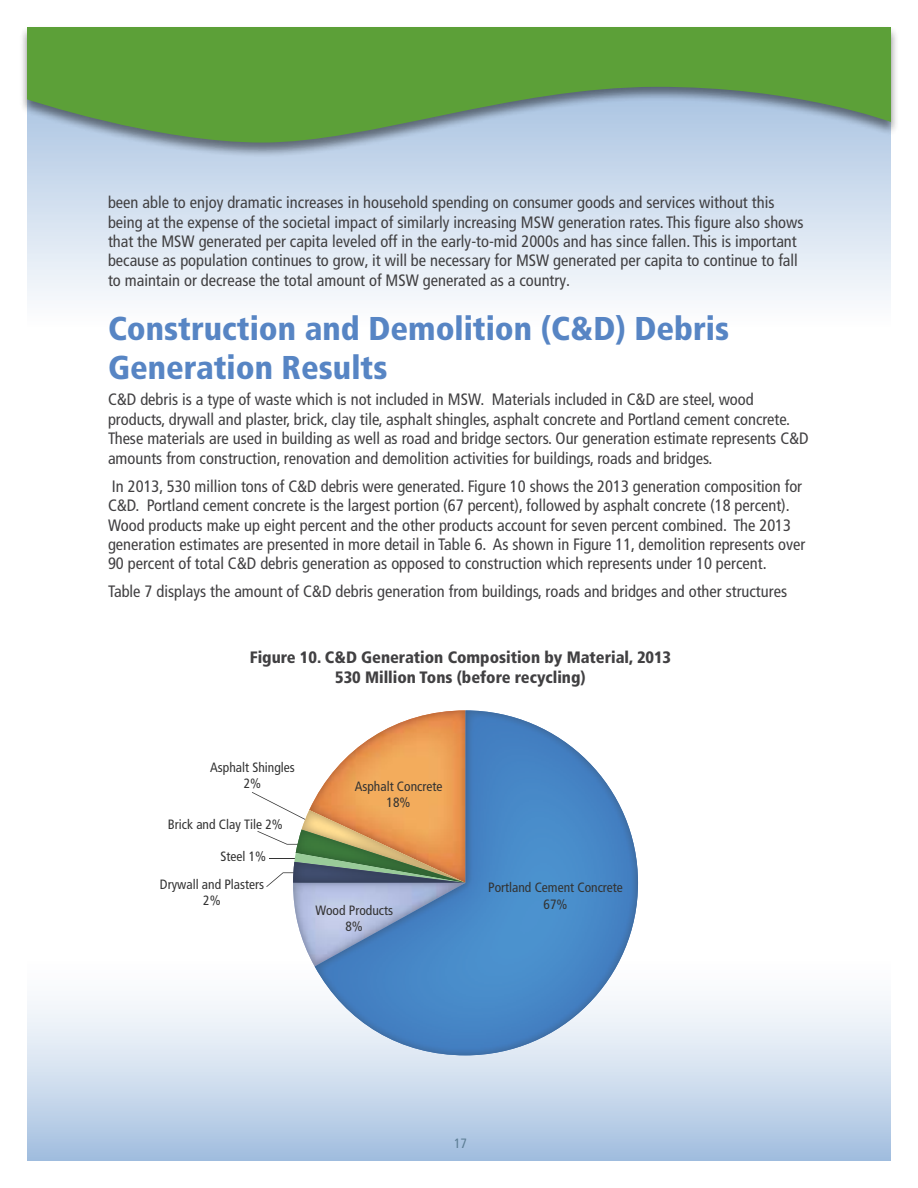
<style>
.page{position:relative;width:918px;height:1188px;background:#fff}
.page>*{position:absolute;margin:0;border:0;box-sizing:border-box;transform-origin:0 0}
.Heading1{font:900 condensed 33px/39px "Frutiger LT Pro";color:#5785c4}
.Body{font:condensed 16.5px/19.4px "Frutiger LT Pro";color:#414042}
.Figure_title{font:900 condensed 16.5px "Frutiger LT Pro";color:#414042}
.t1{font:condensed 13.5px/16.2px "Frutiger LT Std";color:#333;text-align:center}
.t2{font:condensed 13.5px "Frutiger LT Pro";color:#5d7e95}
</style>
<div class="page">
<svg style="left:27px;top:157px;width:864px;height:143px;background:#dae5f2"></svg>
<div style="left:19px;top:26px;width:880px;height:131px;background:#000;opacity:.48"></div>
<svg style="left:27px;top:27px;width:864px;height:116px;background:#6ea55f"></svg>
<div style="left:27px;top:952px;width:864px;height:209px;background:linear-gradient(to bottom,#fff,#a8c2e1)"></div>
<svg style="left:252px;top:792px;width:63px;height:175px"></svg>
<img style="left:315px;top:710px;width:323px;height:345px">
<p class="Body" style="left:108px;top:193px;width:697px">been able to enjoy dramatic increases in household spending on consumer goods and services without this being at the expense of the societal impact of similarly increasing MSW generation rates. This figure also shows that the MSW generated per capita leveled off in the early-to-mid 2000s and has since fallen. This is important because as population continues to grow, it will be necessary for MSW generated per capita to continue to fall to maintain or decrease the total amount of MSW generated as a country.</p>
<p class="Heading1" style="left:108px;top:309px;width:623px">Construction and Demolition (C&amp;D) Debris<br>Generation Results</p>
<p class="Body" style="left:108px;top:390px;width:702px">C&amp;D debris is a type of waste which is not included in MSW. Materials included in C&amp;D are steel, wood products, drywall and plaster, brick, clay tile, asphalt shingles, asphalt concrete and Portland cement concrete.<br>These materials are used in building as well as road and bridge sectors. Our generation estimate represents C&amp;D amounts from construction, renovation and demolition activities for buildings, roads and bridges.</p>
<p class="Body" style="left:108px;top:476px;width:699px">In 2013, 530 million tons of C&amp;D debris were generated. Figure 10 shows the 2013 generation composition for C&amp;D. Portland cement concrete is the largest portion (67 percent), followed by asphalt concrete (18 percent).<br>Wood products make up eight percent and the other products account for seven percent combined. The 2013 generation estimates are presented in more detail in Table 6. As shown in Figure 11, demolition represents over 90 percent of total C&amp;D debris generation as opposed to construction which represents under 10 percent.</p>
<p class="Body" style="left:108px;top:582px;width:681px">Table 7 displays the amount of C&amp;D debris generation from buildings, roads and bridges and other structures</p>
<p class="Figure_title" style="left:250px;top:648px;width:423px">Figure 10. C&amp;D Generation Composition by Material, 2013</p>
<p class="Figure_title" style="left:335px;top:668px;width:252px">530 Million Tons (before recycling)</p>
<p class="t1" style="left:210px;top:759px;width:86px">Asphalt Shingles<br>2%</p>
<p class="t1" style="left:168px;top:816px;width:116px">Brick and Clay Tile 2%</p>
<p class="t1" style="left:160px;top:842px;width:108px;line-height:28.2px;text-align:right">Steel 1%<br>Drywall and Plasters</p>
<p class="t1" style="left:203px;top:893px;width:19px">2%</p>
<p class="t1" style="left:355px;top:778px;width:89px">Asphalt Concrete<br>18%</p>
<p class="t1" style="left:315px;top:903px;width:79px">Wood Products<br>8%</p>
<p class="t1" style="left:488px;top:880px;width:136px">Portland Cement Concrete<br>67%</p>
<p class="t2" style="left:454px;top:1136px;width:14px">17</p>
</div>
